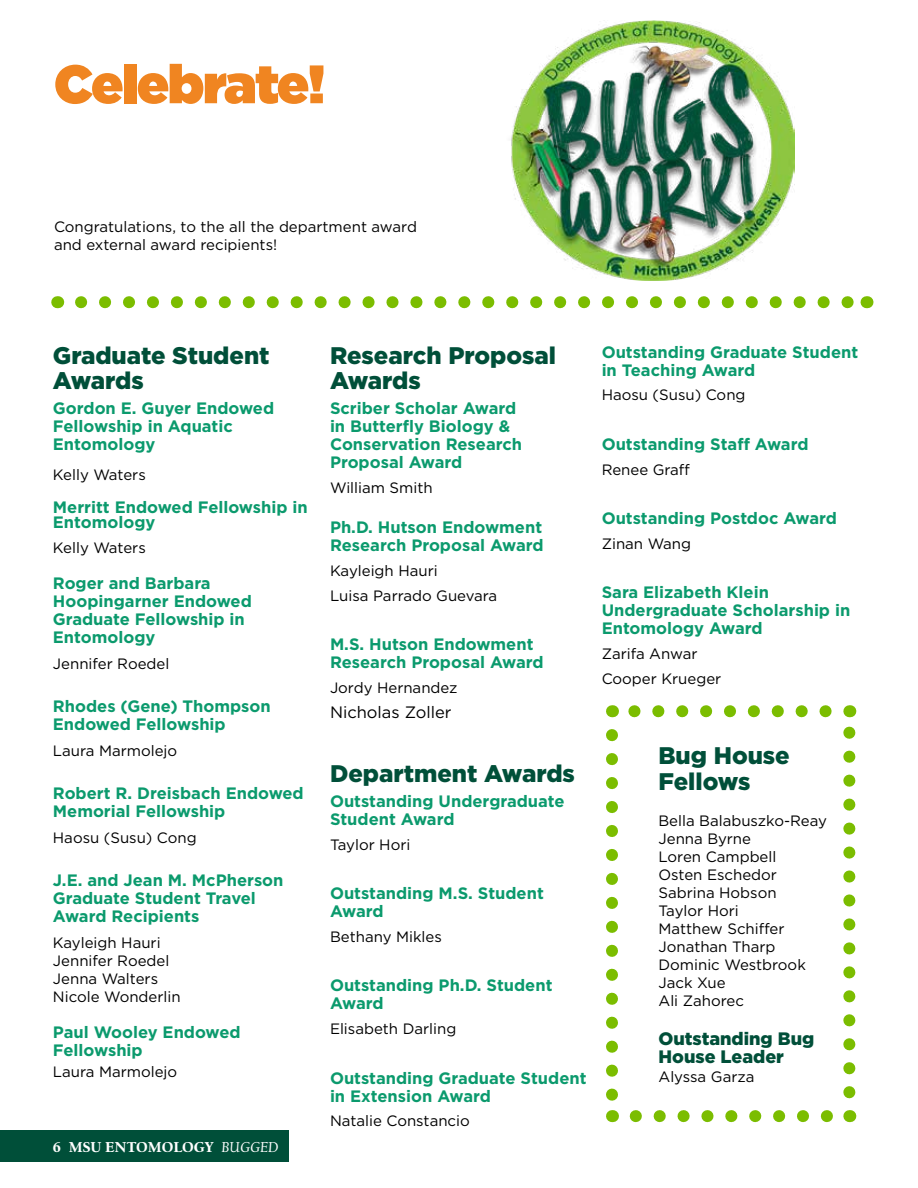
<style>
.page{position:relative;width:918px;height:1188px;background:#fff}
.page>*{position:absolute;margin:0;border:0;box-sizing:border-box;transform-origin:0 0}
.Ento_text{font:900 54px "Gotham";letter-spacing:-.03em;color:#f08521}
.award_titles{font:900 24px/25.5px "Gotham";color:#004f39}
.Ento_text-2{font:900 24px "Gotham";color:#004f39}
.Ento_text-3{font:900 18px "Gotham";color:#004f39}
.award_titles-2{font:700 16.5px/18px "Gotham";color:#0b9a6d}
.Ento_text-4{font:700 16.5px/18px "Gotham";color:#0b9a6d}
.award_titles-3{font:16.5px "Gotham";color:#000}
.Ento_text-5{font:15px/18px "Gotham";color:#000}
.award_titles-4{font:15px "Gotham";color:#000}
.t1{font:900 15px "Californian FB Text";color:#fff}
.s1{font-weight:400;font-style:italic}
</style>
<div class="page">
<div style="left:0;top:1130px;width:289px;height:32px;background:#004f39"></div>
<svg style="left:606px;top:735px;width:12px;height:366px"></svg>
<svg style="left:636px;top:1110px;width:197px;height:12px"></svg>
<svg style="left:843px;top:726px;width:12px;height:366px"></svg>
<svg style="left:628px;top:705px;width:198px;height:12px"></svg>
<svg style="left:612px;top:1110px;width:1px;height:12px"></svg>
<svg style="left:849px;top:1110px;width:1px;height:12px"></svg>
<svg style="left:849px;top:705px;width:1px;height:12px"></svg>
<svg style="left:612px;top:705px;width:1px;height:12px"></svg>
<svg style="left:81px;top:296px;width:773px;height:12px"></svg>
<svg style="left:57px;top:296px;width:1px;height:12px"></svg>
<svg style="left:867px;top:296px;width:1px;height:12px"></svg>
<img style="left:511px;top:21px;width:284px;height:260px">
<p class="Ento_text" style="left:54px;top:45px;width:273px">Celebrate!</p>
<p class="Ento_text-5" style="left:54px;top:217px;width:364px">Congratulations, to the all the department award and external award recipients!</p>
<p class="award_titles" style="left:53px;top:342px;width:218px">Graduate Student<br>Awards</p>
<p class="Ento_text-4" style="left:53px;top:399px;width:223px">Gordon E. Guyer Endowed<br>Fellowship in Aquatic<br>Entomology</p>
<p class="Ento_text-5" style="left:53px;top:465px;width:94px">Kelly Waters</p>
<p class="Ento_text-4" style="left:53px;top:500px;width:256px;line-height:15px">Merritt Endowed Fellowship in<br>Entomology</p>
<p class="Ento_text-5" style="left:53px;top:539px;width:94px">Kelly Waters</p>
<p class="Ento_text-4" style="left:53px;top:575px;width:200px">Roger and Barbara<br>Hoopingarner Endowed<br>Graduate Fellowship in<br>Entomology</p>
<p class="Ento_text-5" style="left:53px;top:654px;width:118px">Jennifer Roedel</p>
<p class="Ento_text-4" style="left:53px;top:698px;width:219px">Rhodes (Gene) Thompson<br>Endowed Fellowship</p>
<p class="Ento_text-5" style="left:53px;top:741px;width:126px">Laura Marmolejo</p>
<p class="Ento_text-4" style="left:53px;top:785px;width:252px">Robert R. Dreisbach Endowed<br>Memorial Fellowship</p>
<p class="Ento_text-5" style="left:53px;top:828px;width:145px">Haosu (Susu) Cong</p>
<p class="Ento_text-4" style="left:53px;top:872px;width:232px">J.E. and Jean M. McPherson<br>Graduate Student Travel<br>Award Recipients</p>
<p class="Ento_text-5" style="left:53px;top:933px;width:109px">Kayleigh Hauri</p>
<p class="Ento_text-5" style="left:53px;top:951px;width:118px">Jennifer Roedel</p>
<p class="Ento_text-5" style="left:53px;top:969px;width:107px">Jenna Walters</p>
<p class="Ento_text-5" style="left:53px;top:987px;width:129px">Nicole Wonderlin</p>
<p class="Ento_text-4" style="left:53px;top:1023px;width:189px">Paul Wooley Endowed<br>Fellowship</p>
<p class="Ento_text-5" style="left:53px;top:1062px;width:126px">Laura Marmolejo</p>
<p class="t1" style="left:53px;top:1138px;width:227px">6 MSU ENTOMOLOGY <span class="s1">BUGGED</span></p>
<p class="award_titles" style="left:330px;top:342px;width:228px">Research Proposal<br>Awards</p>
<p class="award_titles-2" style="left:330px;top:399px;width:194px">Scriber Scholar Award in Butterfly Biology &amp;<br>Conservation Research<br>Proposal Award</p>
<p class="award_titles-4" style="left:330px;top:478px;width:104px">William Smith</p>
<p class="award_titles-2" style="left:330px;top:518px;width:215px">Ph.D. Hutson Endowment<br>Research Proposal Award</p>
<p class="award_titles-4" style="left:330px;top:561px;width:109px">Kayleigh Hauri</p>
<p class="award_titles-4" style="left:330px;top:586px;width:169px">Luisa Parrado Guevara</p>
<p class="award_titles-2" style="left:330px;top:635px;width:215px">M.S. Hutson Endowment<br>Research Proposal Award</p>
<p class="award_titles-4" style="left:330px;top:678px;width:129px">Jordy Hernandez</p>
<p class="award_titles-3" style="left:330px;top:701px;width:123px">Nicholas Zoller</p>
<p class="award_titles" style="left:330px;top:761px;width:246px">Department Awards</p>
<p class="award_titles-2" style="left:330px;top:792px;width:236px">Outstanding Undergraduate<br>Student Award</p>
<p class="award_titles-4" style="left:330px;top:835px;width:82px">Taylor Hori</p>
<p class="award_titles-2" style="left:330px;top:884px;width:215px">Outstanding M.S. Student<br>Award</p>
<p class="award_titles-4" style="left:330px;top:927px;width:113px">Bethany Mikles</p>
<p class="award_titles-2" style="left:330px;top:977px;width:224px">Outstanding Ph.D. Student<br>Award</p>
<p class="award_titles-4" style="left:330px;top:1019px;width:128px">Elisabeth Darling</p>
<p class="award_titles-2" style="left:330px;top:1069px;width:258px">Outstanding Graduate Student in Extension Award</p>
<p class="award_titles-4" style="left:330px;top:1112px;width:141px">Natalie Constancio</p>
<p class="award_titles-2" style="left:602px;top:343px;width:258px">Outstanding Graduate Student in Teaching Award</p>
<p class="award_titles-4" style="left:602px;top:386px;width:145px">Haosu (Susu) Cong</p>
<p class="award_titles-2" style="left:602px;top:435px;width:208px">Outstanding Staff Award</p>
<p class="award_titles-4" style="left:602px;top:460px;width:90px">Renee Graff</p>
<p class="award_titles-2" style="left:602px;top:509px;width:237px">Outstanding Postdoc Award</p>
<p class="award_titles-4" style="left:602px;top:534px;width:91px">Zinan Wang</p>
<p class="award_titles-2" style="left:602px;top:584px;width:250px">Sara Elizabeth Klein<br>Undergraduate Scholarship in<br>Entomology Award</p>
<p class="award_titles-4" style="left:602px;top:644px;width:97px">Zarifa Anwar</p>
<p class="award_titles-4" style="left:602px;top:669px;width:121px">Cooper Krueger</p>
<p class="Ento_text-2" style="left:658px;top:739px;width:133px">Bug House</p>
<p class="Ento_text-2" style="left:658px;top:765px;width:93px">Fellows</p>
<p class="Ento_text-5" style="left:658px;top:811px;width:170px">Bella Balabuszko-Reay</p>
<p class="Ento_text-5" style="left:658px;top:829px;width:94px">Jenna Byrne</p>
<p class="Ento_text-5" style="left:658px;top:847px;width:119px">Loren Campbell</p>
<p class="Ento_text-5" style="left:658px;top:865px;width:120px">Osten Eschedor</p>
<p class="Ento_text-5" style="left:658px;top:883px;width:120px">Sabrina Hobson</p>
<p class="Ento_text-5" style="left:658px;top:901px;width:82px">Taylor Hori</p>
<p class="Ento_text-5" style="left:658px;top:919px;width:128px">Matthew Schiffer</p>
<p class="Ento_text-5" style="left:658px;top:937px;width:118px">Jonathan Tharp</p>
<p class="Ento_text-5" style="left:658px;top:955px;width:149px">Dominic Westbrook</p>
<p class="Ento_text-5" style="left:658px;top:973px;width:69px">Jack Xue</p>
<p class="Ento_text-5" style="left:658px;top:991px;width:87px">Ali Zahorec</p>
<p class="Ento_text-3" style="left:658px;top:1026px;width:157px">Outstanding Bug</p>
<p class="Ento_text-3" style="left:658px;top:1044px;width:127px">House Leader</p>
<p class="Ento_text-5" style="left:658px;top:1068px;width:97px">Alyssa Garza</p>
</div>
